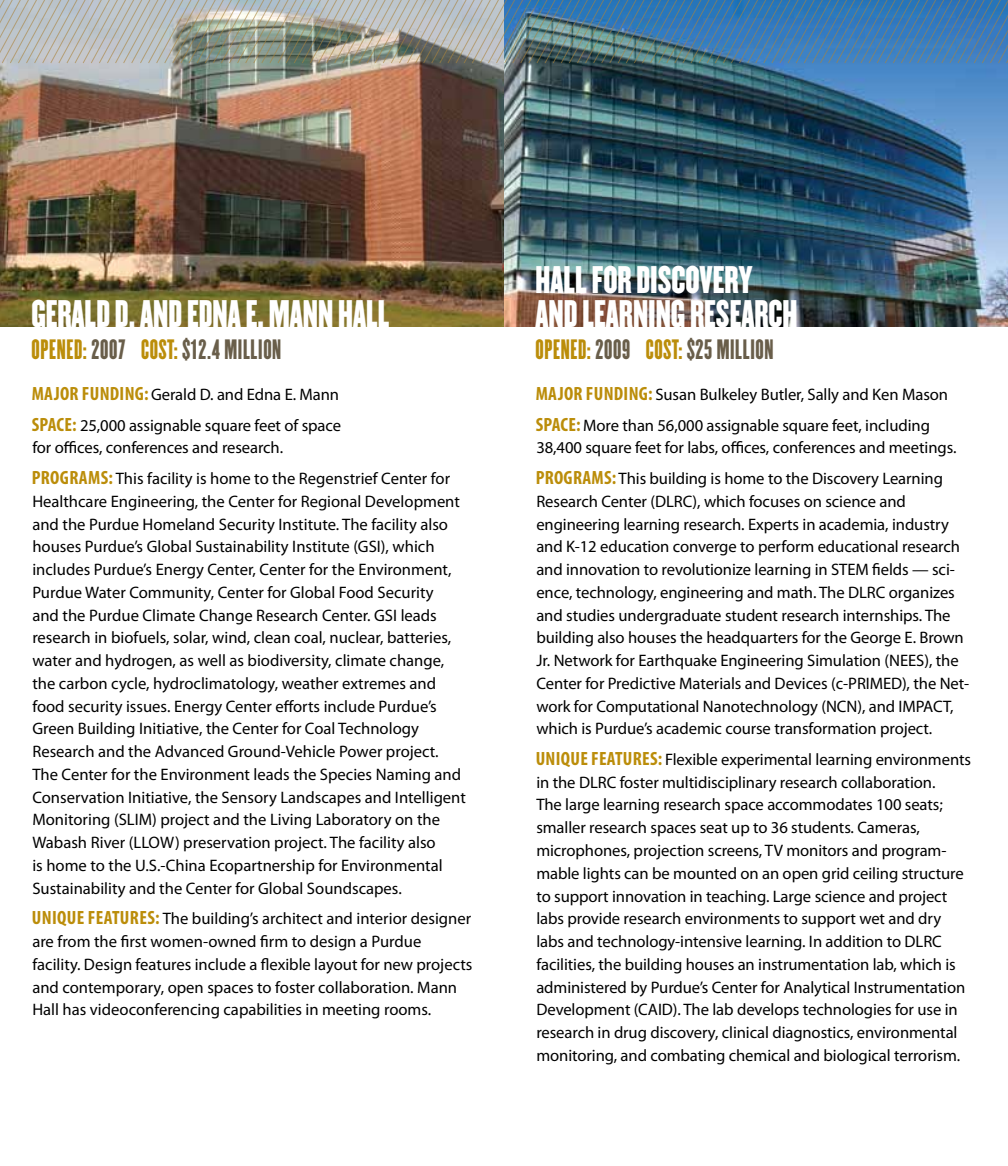
<style>
.page{position:relative;width:1008px;height:1166px;background:#fff}
.page>*{position:absolute;margin:0;border:0;box-sizing:border-box;transform-origin:0 0}
.t1{font:33.6px/33.6px "Champion HTF Welterweight";color:#fff;scale:.83 1}
.t2{font:24.5px "Champion HTF Featherweight";letter-spacing:.025em;color:#695e4a}
.t3{font:16.62px/22.8px "Myriad Pro";letter-spacing:-.005em;color:#000}
.s1{color:#bb8d0a}
.s2{font-weight:700;font-stretch:condensed;font-size:19.25px;color:#bb8d0a}
</style>
<div class="page">
<img style="left:0;top:63px;width:1008px;height:263px">
<img style="left:119px;top:0;width:889px;height:63px">
<svg style="left:0;top:0;width:119px;height:63px;background:#bcbfc0"></svg>
<h1 class="t1" style="left:32px;top:297px;width:433px">GERALD D. AND EDNA E. MANN HALL</h1>
<h2 class="t2" style="left:32px;top:334px;width:251px"><span class="s1">OPENED:</span> 2007 <span class="s1">COST:</span> $12.4 MILLION</h2>
<p class="t3" style="left:32px;top:379px;width:311px;line-height:30.6px"><span class="s2">MAJOR FUNDING:</span>Gerald D. and Edna E. Mann<br><span class="s2">SPACE:</span> 25,000 assignable square feet of space</p>
<p class="t3" style="left:32px;top:432px;width:420px;line-height:30.6px">for offices, conferences and research.<br><span class="s2">PROGRAMS:</span> This facility is home to the Regenstrief Center for</p>
<p class="t3" style="left:32px;top:489px;width:435px">Healthcare Engineering, the Center for Regional Development and the Purdue Homeland Security Institute. The facility also houses Purdue’s Global Sustainability Institute (GSI), which includes Purdue’s Energy Center, Center for the Environment, Purdue Water Community, Center for Global Food Security<br>and the Purdue Climate Change Research Center. GSI leads research in biofuels, solar, wind, clean coal, nuclear, batteries, water and hydrogen, as well as biodiversity, climate change, the carbon cycle, hydroclimatology, weather extremes and food security issues. Energy Center efforts include Purdue’s Green Building Initiative, the Center for Coal Technology Research and the Advanced Ground-Vehicle Power project.<br>The Center for the Environment leads the Species Naming and Conservation Initiative, the Sensory Landscapes and Intelligent Monitoring (SLIM) project and the Living Laboratory on the Wabash River (LLOW) preservation project. The facility also<br>is home to the U.S.-China Ecopartnership for Environmental Sustainability and the Center for Global Soundscapes.</p>
<p class="t3" style="left:32px;top:907px;width:442px"><span class="s2">UNIQUE FEATURES:</span> The building’s architect and interior designer are from the first women-owned firm to design a Purdue facility. Design features include a flexible layout for new projects and contemporary, open spaces to foster collaboration. Mann Hall has videoconferencing capabilities in meeting rooms.</p>
<h1 class="t1" style="left:536px;top:264px;width:317px">HALL FOR DISCOVERY<br>AND LEARNING RESEARCH</h1>
<h2 class="t2" style="left:536px;top:334px;width:240px"><span class="s1">OPENED:</span> 2009 <span class="s1">COST:</span> $25 MILLION</h2>
<p class="t3" style="left:536px;top:379px;width:414px;line-height:30.6px"><span class="s2">MAJOR FUNDING:</span> Susan Bulkeley Butler, Sally and Ken Mason<br><span class="s2">SPACE:</span> More than 56,000 assignable square feet, including</p>
<p class="t3" style="left:536px;top:432px;width:422px;line-height:30.6px">38,400 square feet for labs, offices, conferences and meetings.<br><span class="s2">PROGRAMS:</span> This building is home to the Discovery Learning</p>
<p class="t3" style="left:536px;top:489px;width:434px">Research Center (DLRC), which focuses on science and engineering learning research. Experts in academia, industry and K-12 education converge to perform educational research and innovation to revolutionize learning in STEM fields — sci&shy;ence, technology, engineering and math. The DLRC organizes and studies undergraduate student research internships. The building also houses the headquarters for the George E. Brown Jr. Network for Earthquake Engineering Simulation (NEES), the Center for Predictive Materials and Devices (c-PRIMED), the Net&shy;work for Computational Nanotechnology (NCN), and IMPACT, which is Purdue’s academic course transformation project.</p>
<p class="t3" style="left:536px;top:747px;width:437px"><span class="s2">UNIQUE FEATURES:</span> Flexible experimental learning environments in the DLRC foster multidisciplinary research collaboration.<br>The large learning research space accommodates 100 seats; smaller research spaces seat up to 36 students. Cameras, microphones, projection screens, TV monitors and program&shy;mable lights can be mounted on an open grid ceiling structure to support innovation in teaching. Large science and project labs provide research environments to support wet and dry labs and technology-intensive learning. In addition to DLRC facilities, the building houses an instrumentation lab, which is administered by Purdue’s Center for Analytical Instrumentation Development (CAID). The lab develops technologies for use in research in drug discovery, clinical diagnostics, environmental monitoring, and combating chemical and biological terrorism.</p>
</div>
